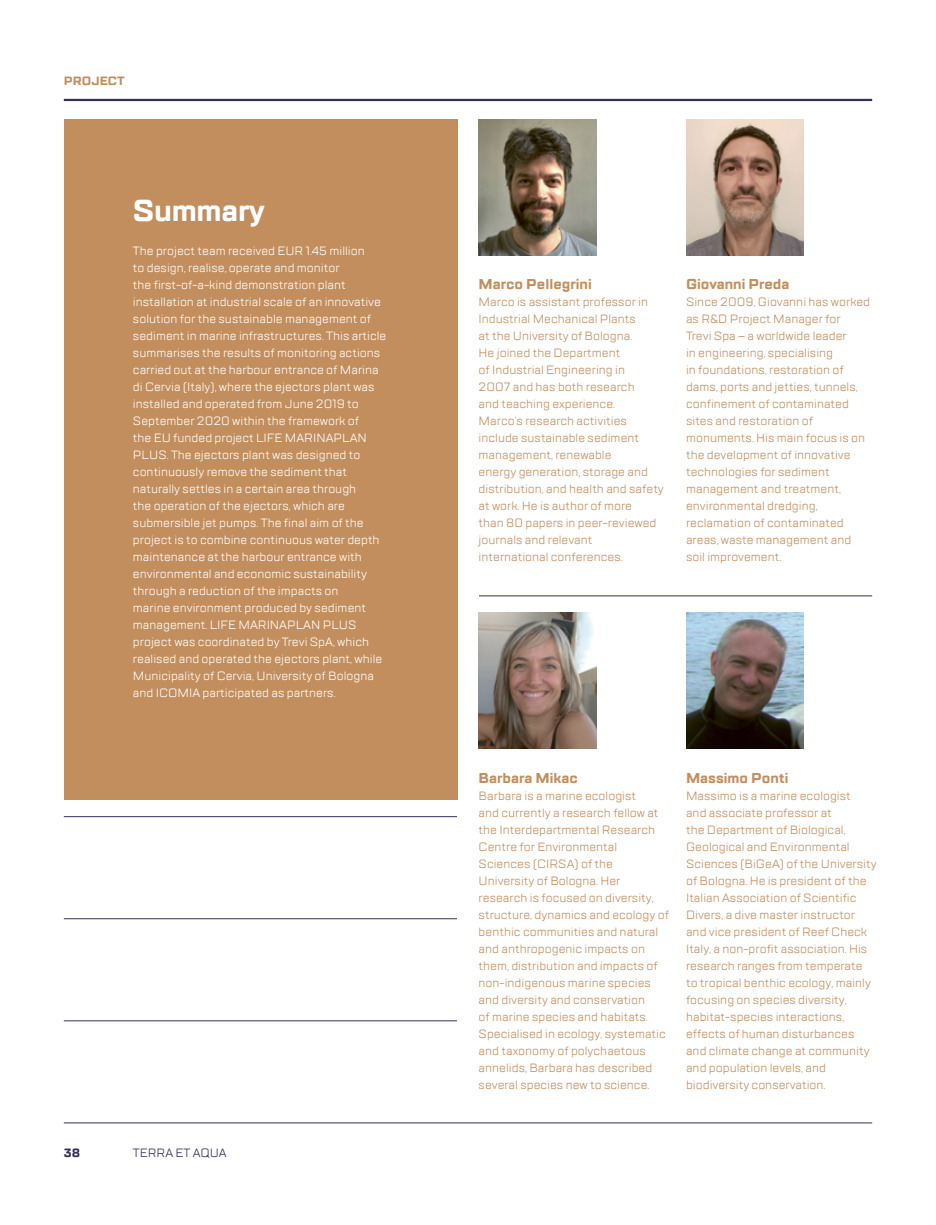
<style>
.page{position:relative;width:936px;height:1225px;background:#fff}
.page>*{position:absolute;margin:0;border:0;box-sizing:border-box;transform-origin:0 0}
.t1{font:700 30px "TT Lakes";letter-spacing:-.01em;color:#fff}
.t2{font:700 14.25px "TT Lakes";color:#c38e5d}
.t3{font:12px/17px "TT Lakes";color:#c38e5d}
.t4{font:12px/17px "TT Lakes";color:#fff}
.t5{font:12px "TT Lakes";color:#352f5e}
.t6{font:700 12px "TT Lakes";color:#c38e5d}
.t7{font:700 12px "TT Lakes";color:#352f5e}
</style>
<div class="page">
<hr style="left:64px;top:99px;width:808px;height:2px;background:#352f5e">
<hr style="left:64px;top:816px;width:808px;height:1px;background:#352f5e">
<hr style="left:64px;top:918px;width:808px;height:1px;background:#352f5e">
<hr style="left:64px;top:1020px;width:808px;height:1px;background:#352f5e">
<hr style="left:64px;top:1122px;width:808px;height:1px;background:#352f5e">
<hr style="left:64px;top:595px;width:808px;height:1px;background:#352f5e">
<div style="left:49px;top:120px;width:429px;height:679px;background:#fff"></div>
<div style="left:457px;top:840px;width:447px;height:241px;background:#fff"></div>
<div style="left:457px;top:610px;width:447px;height:240px;background:#fff"></div>
<img style="left:686px;top:612px;width:117px;height:137px">
<img style="left:478px;top:612px;width:118px;height:137px">
<img style="left:686px;top:119px;width:117px;height:136px">
<img style="left:478px;top:119px;width:118px;height:136px">
<div style="left:64px;top:119px;width:393px;height:680px;background:#c38e5d"></div>
<p class="t6" style="left:64px;top:73px;width:62px">PROJECT</p>
<h1 class="t1" style="left:133px;top:191px;width:133px">Summary</h1>
<p class="t4" style="left:133px;top:242px;width:255px">The project team received EUR 1.45 million<br>to design, realise, operate and monitor<br>the first-of-a-kind demonstration plant installation at industrial scale of an innovative solution for the sustainable management of sediment in marine infrastructures. This article summarises the results of monitoring actions carried out at the harbour entrance of Marina di Cervia (Italy), where the ejectors plant was installed and operated from June 2019 to September 2020 within the framework of<br>the EU funded project LIFE MARINAPLAN PLUS. The ejectors plant was designed to continuously remove the sediment that naturally settles in a certain area through<br>the operation of the ejectors, which are submersible jet pumps. The final aim of the project is to combine continuous water depth maintenance at the harbour entrance with environmental and economic sustainability through a reduction of the impacts on<br>marine environment produced by sediment management. LIFE MARINAPLAN PLUS project was coordinated by Trevi SpA, which realised and operated the ejectors plant, while Municipality of Cervia, University of Bologna and ICOMIA participated as partners.</p>
<p class="t7" style="left:64px;top:1145px;width:18px">38</p>
<p class="t5" style="left:133px;top:1145px;width:95px">TERRA ET AQUA</p>
<p class="t2" style="left:478px;top:275px;width:115px">Marco Pellegrini</p>
<p class="t3" style="left:478px;top:293px;width:187px">Marco is assistant professor in<br>Industrial Mechanical Plants<br>at the University of Bologna.<br>He joined the Department<br>of Industrial Engineering in<br>2007 and has both research<br>and teaching experience.<br>Marco’s research activities include sustainable sediment management, renewable<br>energy generation, storage and distribution, and health and safety at work. He is author of more<br>than 80 papers in peer-reviewed journals and relevant international conferences.</p>
<p class="t2" style="left:686px;top:275px;width:105px">Giovanni Preda</p>
<p class="t3" style="left:686px;top:293px;width:186px">Since 2009, Giovanni has worked as R&amp;D Project Manager for<br>Trevi Spa – a worldwide leader<br>in engineering, specialising<br>in foundations, restoration of dams, ports and jetties, tunnels, confinement of contaminated sites and restoration of monuments. His main focus is on the development of innovative technologies for sediment management and treatment, environmental dredging, reclamation of contaminated areas, waste management and soil improvement.</p>
<p class="t2" style="left:478px;top:768px;width:101px">Barbara Mikac</p>
<p class="t3" style="left:478px;top:787px;width:192px">Barbara is a marine ecologist<br>and currently a research fellow at the Interdepartmental Research<br>Centre for Environmental<br>Sciences (CIRSA) of the<br>University of Bologna. Her research is focused on diversity, structure, dynamics and ecology of benthic communities and natural and anthropogenic impacts on them, distribution and impacts of non-indigenous marine species and diversity and conservation<br>of marine species and habitats.<br>Specialised in ecology, systematic and taxonomy of polychaetous annelids, Barbara has described several species new to science.</p>
<p class="t2" style="left:686px;top:768px;width:104px">Massimo Ponti</p>
<p class="t3" style="left:686px;top:787px;width:192px">Massimo is a marine ecologist<br>and associate professor at<br>the Department of Biological,<br>Geological and Environmental<br>Sciences (BiGeA) of the University of Bologna. He is president of the<br>Italian Association of Scientific<br>Divers, a dive master instructor and vice president of Reef Check<br>Italy, a non-profit association. His research ranges from temperate to tropical benthic ecology, mainly focusing on species diversity, habitat-species interactions, effects of human disturbances and climate change at community and population levels, and biodiversity conservation.</p>
</div>
